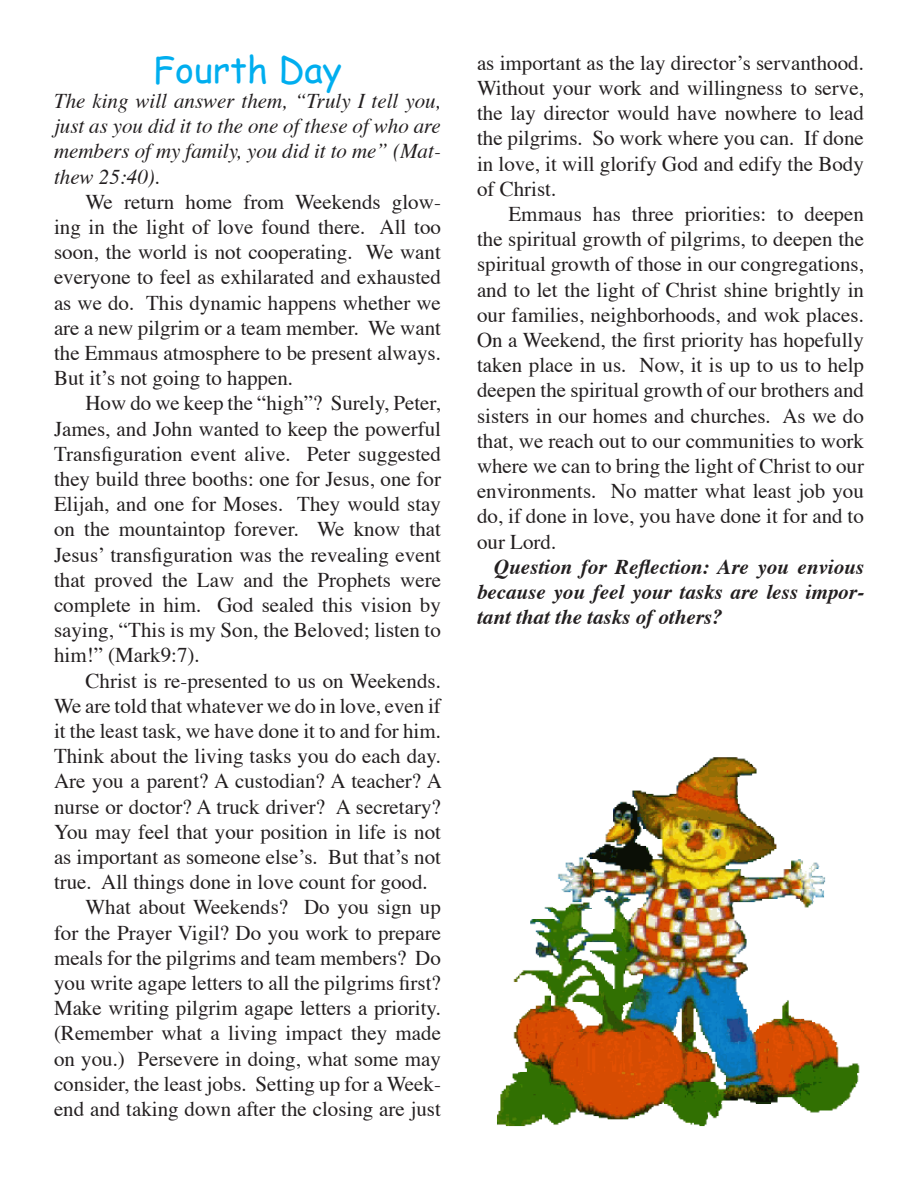
<style>
.page{position:relative;width:918px;height:1188px;background:#fff}
.page>*{position:absolute;margin:0;border:0;box-sizing:border-box;transform-origin:0 0}
.t1{font:36px "Comic Sans MS";color:#00aeef}
.t2{font:21px/25.2px "Times";color:#231f20;text-align:justify}
.t3{font:italic 21px/25.2px "Times";color:#231f20;text-align:justify}
.t4{font:italic 700 21px/25.2px "Times";color:#231f20;text-align:justify}
</style>
<div class="page">
<img style="left:497px;top:757px;width:363px;height:370px">
<p class="t1" style="left:153px;top:43px;width:190px">Fourth Day</p>
<p class="t3" style="left:54px;top:87px;width:388px">The king will answer them, “Truly I tell you, just as you did it to the one of these of who are members of my family, you did it to me” (Mat&shy;thew 25:40).</p>
<p class="t2" style="left:54px;top:187px;width:389px;text-indent:32px">We return home from Weekends glow&shy;ing in the light of love found there. All too soon, the world is not cooperating. We want everyone to feel as exhilarated and exhausted as we do. This dynamic happens whether we are a new pilgrim or a team member. We want the Emmaus atmosphere to be present always.<br>But it’s not going to happen.</p>
<p class="t2" style="left:54px;top:389px;width:389px;text-indent:32px">How do we keep the “high”? Surely, Peter, James, and John wanted to keep the powerful Transfiguration event alive. Peter suggested they build three booths: one for Jesus, one for Elijah, and one for Moses. They would stay on the mountaintop forever. We know that Jesus’ transfiguration was the revealing event that proved the Law and the Prophets were complete in him. God sealed this vision by saying, “This is my Son, the Beloved; listen to him!” (Mark9:7).</p>
<p class="t2" style="left:54px;top:666px;width:390px;text-indent:32px">Christ is re-presented to us on Weekends.<br>We are told that whatever we do in love, even if it the least task, we have done it to and for him.<br>Think about the living tasks you do each day.<br>Are you a parent? A custodian? A teacher? A nurse or doctor? A truck driver? A secretary?<br>You may feel that your position in life is not as important as someone else’s. But that’s not true. All things done in love count for good.</p>
<p class="t2" style="left:54px;top:893px;width:389px;text-indent:32px">What about Weekends? Do you sign up for the Prayer Vigil? Do you work to prepare meals for the pilgrims and team members? Do you write agape letters to all the pilgrims first?<br>Make writing pilgrim agape letters a priority. (Remember what a living impact they made on you.) Persevere in doing, what some may consider, the least jobs. Setting up for a Week&shy;end and taking down after the closing are just</p>
<p class="t2" style="left:477px;top:48px;width:389px">as important as the lay director’s servanthood.<br>Without your work and willingness to serve, the lay director would have nowhere to lead the pilgrims. So work where you can. If done in love, it will glorify God and edify the Body of Christ.</p>
<p class="t2" style="left:477px;top:200px;width:389px;text-indent:32px">Emmaus has three priorities: to deepen the spiritual growth of pilgrims, to deepen the spiritual growth of those in our congregations, and to let the light of Christ shine brightly in our families, neighborhoods, and wok places.<br>On a Weekend, the first priority has hopefully taken place in us. Now, it is up to us to help deepen the spiritual growth of our brothers and sisters in our homes and churches. As we do that, we reach out to our communities to work where we can to bring the light of Christ to our environments. No matter what least job you do, if done in love, you have done it for and to our Lord.</p>
<p class="t4" style="left:477px;top:552px;width:389px;text-indent:17px">Question for Reflection: Are you envious because you feel your tasks are less impor&shy;tant that the tasks of others?</p>
</div>
